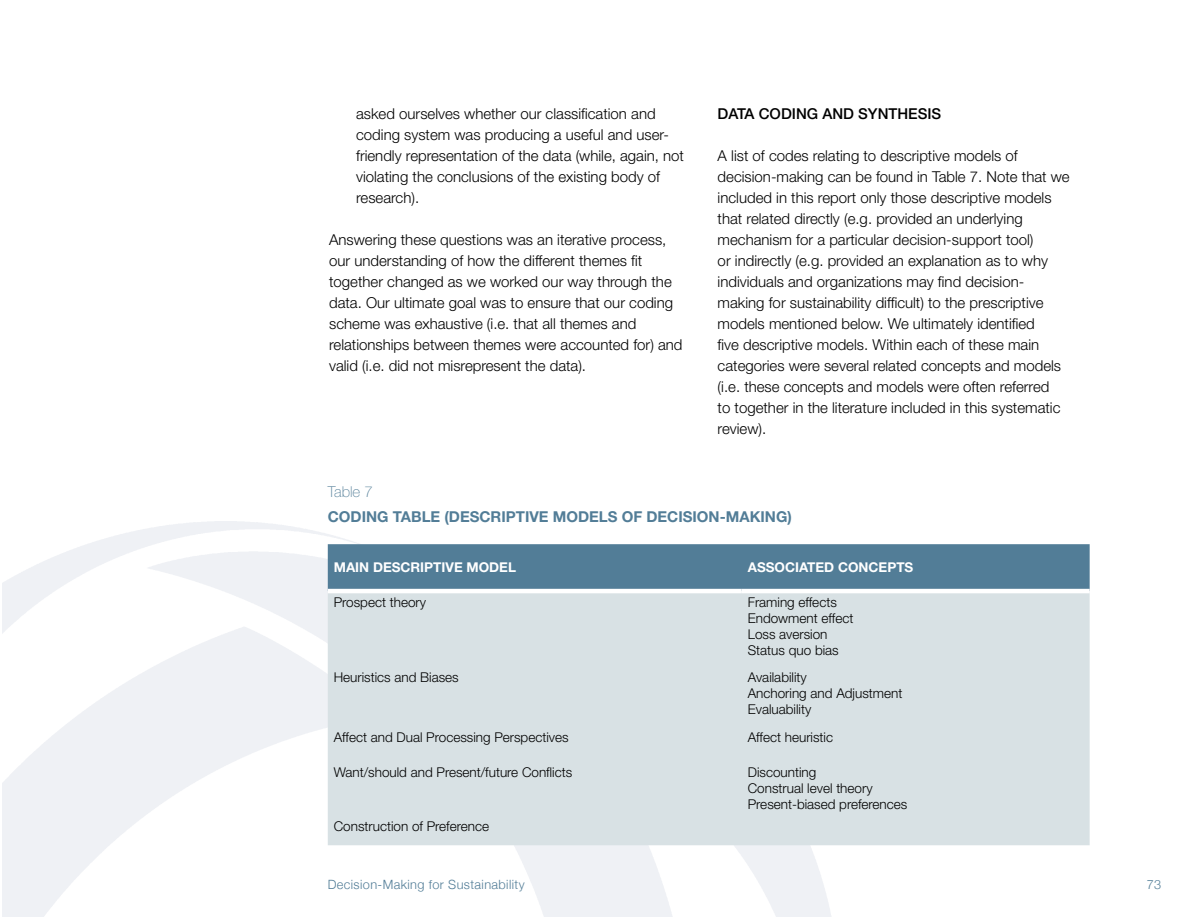
<style>
.page{position:relative;width:1188px;height:918px;background:#fff}
.page>*{position:absolute;margin:0;border:0;box-sizing:border-box;transform-origin:0 0}
.t1{font:300 15px/21px "Helvetica Neue LT Std";color:#000}
.t2{font:700 15px "Helvetica Neue LT Std";color:#527d97}
.t3{font:500 15px "Helvetica Neue LT Std";color:#000}
.t4{font:100 15px "Helvetica Neue LT Std";color:#527d97}
.t5{font:300 13.5px/16.2px "Helvetica Neue LT Std";color:#000}
.t6{font:700 13.5px "Helvetica Neue LT Std";color:#fff}
.t7{font:300 12.75px "Helvetica Neue";letter-spacing:.03em;color:#527d97}
</style>
<div class="page">
<div style="left:328px;top:544px;width:762px;height:45px;background:#527d97"></div>
<div style="left:328px;top:593px;width:762px;height:252px;background:#d8e1e4"></div>
<p class="t1" style="left:356px;top:103px;width:329px">asked ourselves whether our classification and coding system was producing a useful and user&shy;friendly representation of the data (while, again, not violating the conclusions of the existing body of research).</p>
<p class="t1" style="left:329px;top:229px;width:355px">Answering these questions was an iterative process, our understanding of how the different themes fit together changed as we worked our way through the data. Our ultimate goal was to ensure that our coding scheme was exhaustive (i.e. that all themes and relationships between themes were accounted for) and valid (i.e. did not misrepresent the data).</p>
<p class="t3" style="left:718px;top:104px;width:225px">DATA CODING AND SYNTHESIS</p>
<p class="t1" style="left:718px;top:145px;width:354px">A list of codes relating to descriptive models of decision-making can be found in Table 7. Note that we included in this report only those descriptive models that related directly (e.g. provided an underlying mechanism for a particular decision-support tool)<br>or indirectly (e.g. provided an explanation as to why individuals and organizations may find decision&shy;making for sustainability difficult) to the prescriptive models mentioned below. We ultimately identified<br>five descriptive models. Within each of these main categories were several related concepts and models (i.e. these concepts and models were often referred<br>to together in the literature included in this systematic review).</p>
<p class="t4" style="left:328px;top:483px;width:47px">Table 7</p>
<p class="t2" style="left:328px;top:507px;width:466px">CODING TABLE (DESCRIPTIVE MODELS OF DECISION-MAKING)</p>
<p class="t6" style="left:334px;top:559px;width:184px">MAIN DESCRIPTIVE MODEL</p>
<p class="t6" style="left:748px;top:559px;width:167px">ASSOCIATED CONCEPTS</p>
<p class="t5" style="left:334px;top:594px;width:94px">Prospect theory</p>
<p class="t5" style="left:748px;top:594px;width:107px">Framing effects<br>Endowment effect<br>Loss aversion<br>Status quo bias</p>
<p class="t5" style="left:334px;top:669px;width:127px">Heuristics and Biases</p>
<p class="t5" style="left:748px;top:669px;width:156px">Availability<br>Anchoring and Adjustment<br>Evaluability</p>
<p class="t5" style="left:334px;top:729px;width:236px">Affect and Dual Processing Perspectives</p>
<p class="t5" style="left:748px;top:729px;width:87px">Affect heuristic</p>
<p class="t5" style="left:334px;top:763px;width:240px">Want/should and Present/future Conflicts</p>
<p class="t5" style="left:748px;top:763px;width:161px">Discounting<br>Construal level theory<br>Present-biased preferences</p>
<p class="t5" style="left:334px;top:817px;width:157px">Construction of Preference</p>
<p class="t7" style="left:328px;top:877px;width:198px">Decision-Making for Sustainability</p>
<p class="t7" style="left:1147px;top:877px;width:16px">73</p>
</div>
